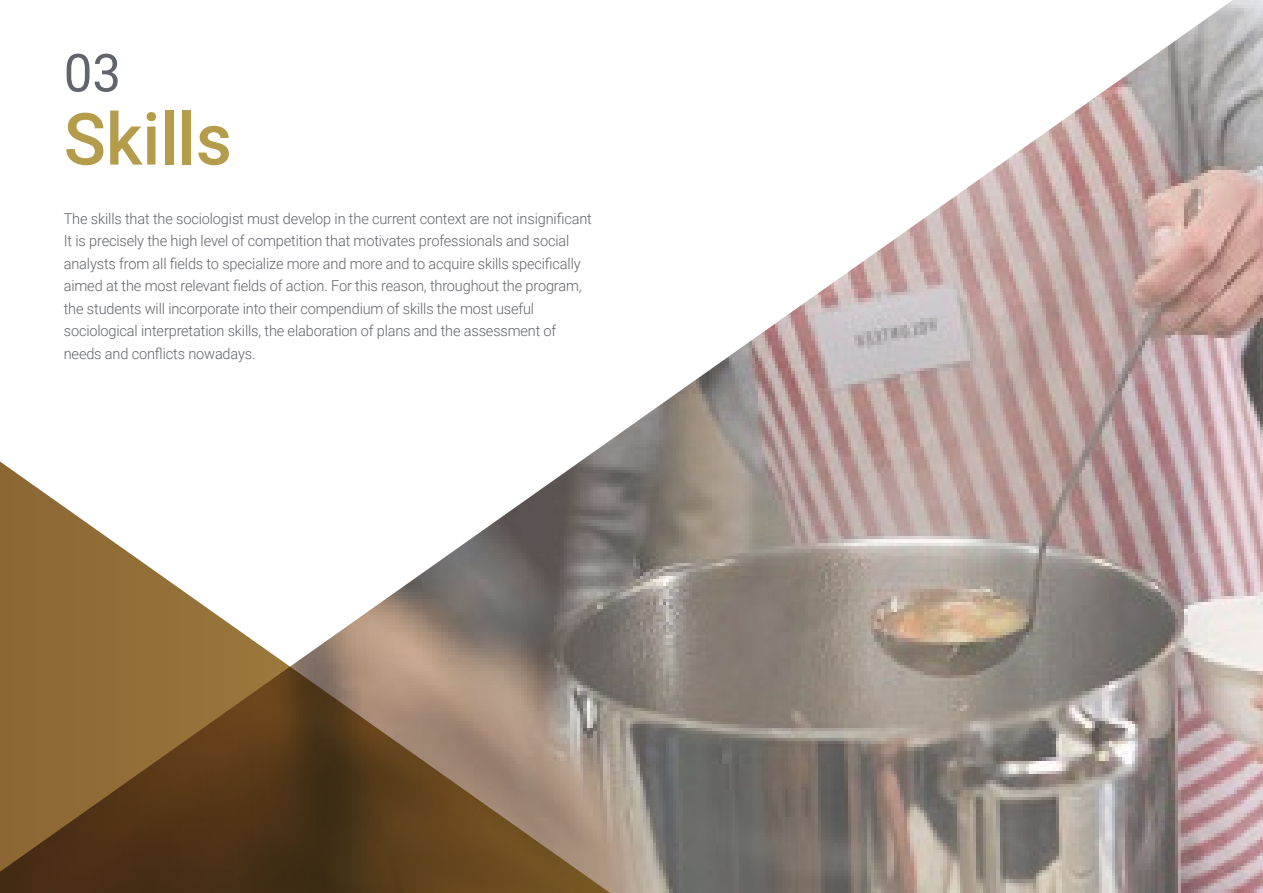
<style>
.page{position:relative;width:1263px;height:893px;background:#fff}
.page>*{position:absolute;margin:0;border:0;box-sizing:border-box;transform-origin:0 0}
.t1{font:500 72px "Roboto";color:#b49c4b}
.t2{font:52.5px "Roboto";color:#61646a}
.t3{font:300 15px/22.5px "Roboto";letter-spacing:-.01em;color:#61646a}
</style>
<div class="page">
<img style="left:602px;top:0;width:661px;height:893px">
<svg style="left:0;top:446px;width:640px;height:447px"></svg>
<h2 class="t2" style="left:64px;top:36px;width:59px">03</h2>
<h1 class="t1" style="left:64px;top:89px;width:170px">Skills</h1>
<p class="t3" style="left:64px;top:207px;width:530px">The skills that the sociologist must develop in the current context are not insignificant It is precisely the high level of competition that motivates professionals and social analysts from all fields to specialize more and more and to acquire skills specifically aimed at the most relevant fields of action. For this reason, throughout the program, the students will incorporate into their compendium of skills the most useful sociological interpretation skills, the elaboration of plans and the assessment of needs and conflicts nowadays.</p>
</div>
